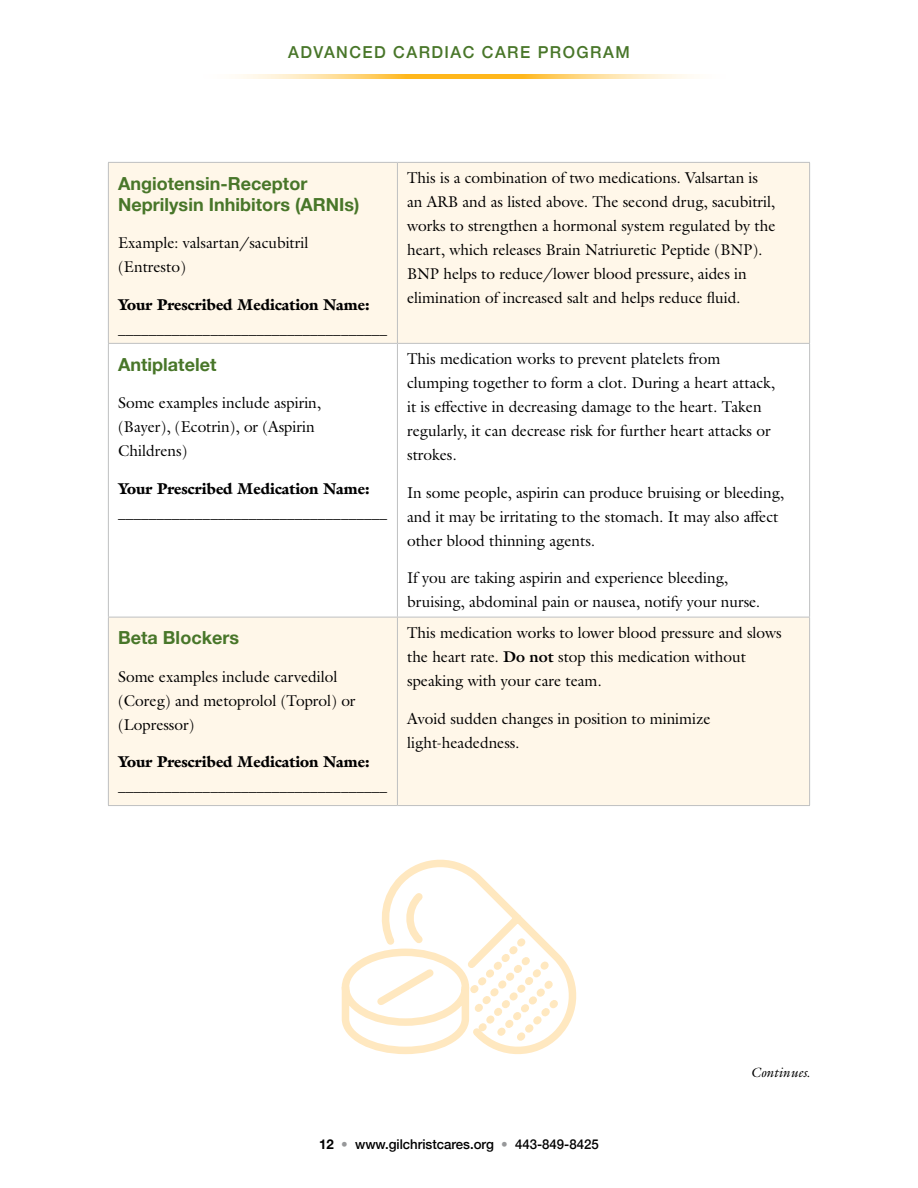
<style>
.page{position:relative;width:918px;height:1188px;background:#fff}
.page>*{position:absolute;margin:0;border:0;box-sizing:border-box;transform-origin:0 0}
.t1{font:700 18px/21px "Helvetica Neue";color:#487629}
.t2{font:500 16.5px "Helvetica Neue";letter-spacing:.09em;color:#487629}
.t3{font:15.75px/24px "Galliard Pro";color:#000}
.t4{font:900 15.75px "Galliard Pro";color:#000}
.t5{font:500 13.5px "Helvetica Neue";color:#000}
.t6{font:italic 13.5px "Galliard Pro";color:#000}
.s1{font-weight:700}
.s2{color:#97989a}
</style>
<div class="page">
<svg style="left:237px;top:74px;width:455px;height:5px;background:#ffd57d"></svg>
<div style="left:109px;top:163px;width:700px;height:642px;background:#fff7e9"></div>
<svg style="left:109px;top:344px;width:700px;height:273px"></svg>
<hr style="left:108px;top:163px;width:1px;height:180px;background:#bfc0c1">
<hr style="left:108px;top:162px;width:289px;height:1px;background:#bfc0c1">
<hr style="left:397px;top:162px;width:413px;height:1px;background:#bfc0c1">
<hr style="left:397px;top:163px;width:1px;height:180px;background:#bfc0c1">
<hr style="left:809px;top:163px;width:1px;height:180px;background:#bfc0c1">
<hr style="left:108px;top:344px;width:1px;height:273px;background:#bfc0c1">
<hr style="left:108px;top:343px;width:289px;height:1px;background:#bfc0c1">
<hr style="left:397px;top:344px;width:1px;height:273px;background:#bfc0c1">
<hr style="left:397px;top:343px;width:413px;height:1px;background:#bfc0c1">
<hr style="left:809px;top:344px;width:1px;height:273px;background:#bfc0c1">
<hr style="left:108px;top:617px;width:1px;height:188px;background:#bfc0c1">
<hr style="left:108px;top:617px;width:289px;height:1px;background:#bfc0c1">
<hr style="left:397px;top:617px;width:1px;height:188px;background:#bfc0c1">
<hr style="left:397px;top:617px;width:413px;height:1px;background:#bfc0c1">
<hr style="left:809px;top:617px;width:1px;height:188px;background:#bfc0c1">
<hr style="left:108px;top:805px;width:289px;height:1px;background:#bfc0c1">
<hr style="left:397px;top:805px;width:413px;height:1px;background:#bfc0c1">
<svg style="left:341px;top:859px;width:236px;height:195px"></svg>
<p class="t2" style="left:288px;top:39px;width:343px">ADVANCED CARDIAC CARE PROGRAM</p>
<p class="t1" style="left:118px;top:173px;width:243px">Angiotensin-Receptor<br>Neprilysin Inhibitors (ARNIs)</p>
<p class="t3" style="left:118px;top:230px;width:192px">Example: valsartan/sacubitril (Entresto)</p>
<p class="t4" style="left:118px;top:294px;width:253px">Your Prescribed Medication Name:</p>
<p class="t3" style="left:118px;top:316px;width:271px">___________________________________</p>
<p class="t1" style="left:118px;top:354px;width:100px">Antiplatelet</p>
<p class="t3" style="left:118px;top:390px;width:205px">Some examples include aspirin, (Bayer), (Ecotrin), or (Aspirin<br>Childrens)</p>
<p class="t4" style="left:118px;top:478px;width:253px">Your Prescribed Medication Name:</p>
<p class="t3" style="left:118px;top:500px;width:271px">___________________________________</p>
<p class="t1" style="left:118px;top:628px;width:123px">Beta Blockers</p>
<p class="t3" style="left:118px;top:664px;width:239px">Some examples include carvedilol (Coreg) and metoprolol (Toprol) or (Lopressor)</p>
<p class="t4" style="left:118px;top:752px;width:253px">Your Prescribed Medication Name:</p>
<p class="t3" style="left:118px;top:774px;width:271px">___________________________________</p>
<p class="t3" style="left:407px;top:166px;width:370px">This is a combination of two medications. Valsartan is an ARB and as listed above. The second drug, sacubitril, works to strengthen a hormonal system regulated by the heart, which releases Brain Natriuretic Peptide (BNP).<br>BNP helps to reduce/lower blood pressure, aides in elimination of increased salt and helps reduce fluid.</p>
<p class="t3" style="left:407px;top:347px;width:370px">This medication works to prevent platelets from clumping together to form a clot. During a heart attack, it is effective in decreasing damage to the heart. Taken regularly, it can decrease risk for further heart attacks or strokes.</p>
<p class="t3" style="left:407px;top:480px;width:378px">In some people, aspirin can produce bruising or bleeding, and it may be irritating to the stomach. It may also affect other blood thinning agents.</p>
<p class="t3" style="left:407px;top:566px;width:355px">If you are taking aspirin and experience bleeding, bruising, abdominal pain or nausea, notify your nurse.</p>
<p class="t3" style="left:407px;top:620px;width:376px">This medication works to lower blood pressure and slows the heart rate. <span class="s1">Do not</span> stop this medication without speaking with your care team.</p>
<p class="t3" style="left:407px;top:706px;width:305px">Avoid sudden changes in position to minimize light-headedness.</p>
<p class="t6" style="left:751px;top:1063px;width:61px">Continues.</p>
<p class="t5" style="left:319px;top:1134px;width:281px"><span class="s1">12</span> <span class="s2">•</span> www.gilchristcares.org <span class="s2">•</span> 443-849-8425</p>
</div>
